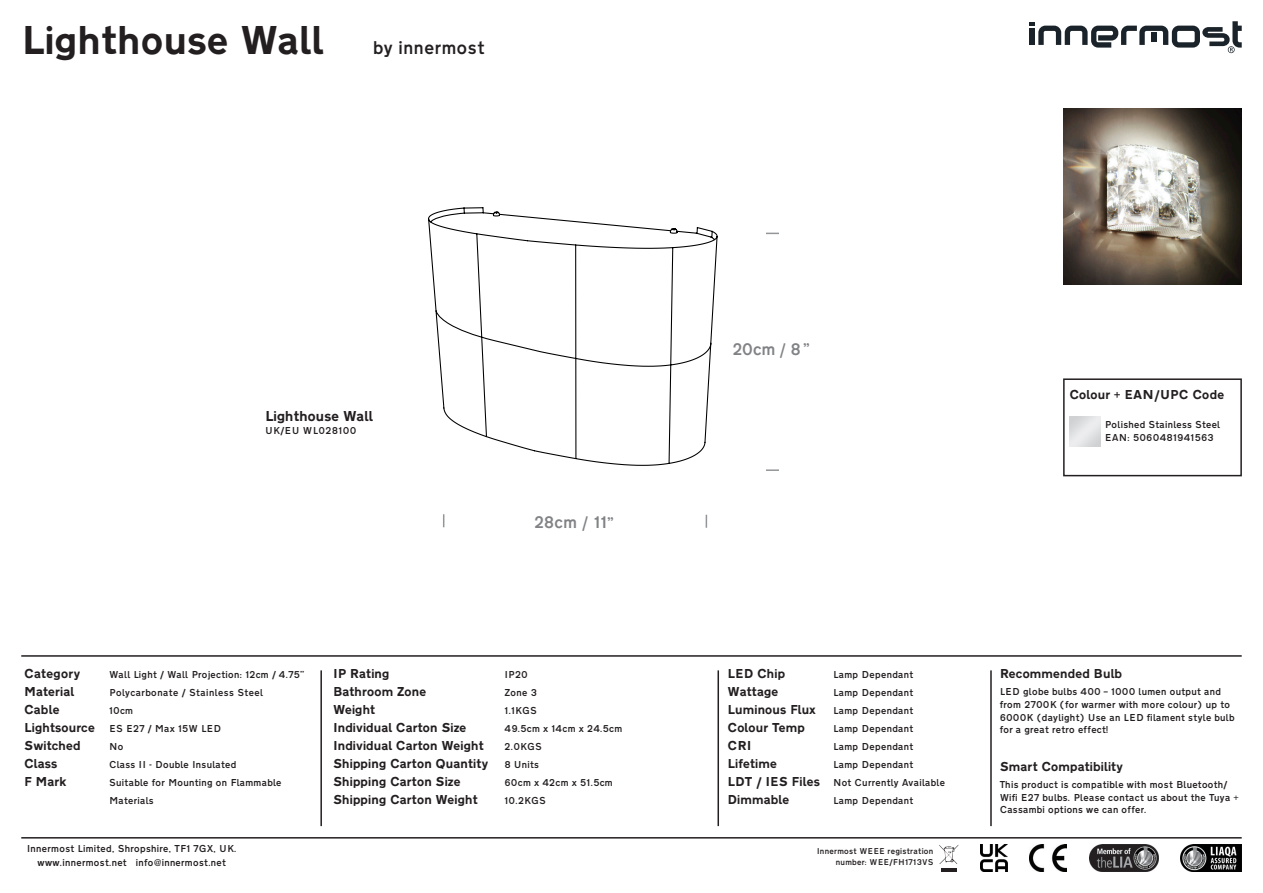
<style>
.page{position:relative;width:1263px;height:893px;background:#fff}
.page>*{position:absolute;margin:0;border:0;box-sizing:border-box;transform-origin:0 0}
.t1{font:700 42px "Transport DOT";color:#231f20}
.t2{font:500 19.5px "Transport DOT";letter-spacing:.01em;color:#231f20}
.t3{font:500 15px "Transport New";letter-spacing:.015em;color:#808285}
.t4{font:700 15px "Transport DOT";color:#231f20}
.t5{font:700 13.5px/18px "Transport DOT";color:#231f20}
.t6{font:500 10.5px/18px "Transport DOT";letter-spacing:.01em;color:#231f20}
.t7{font:500 8.85px/11.4px "Transport DOT";letter-spacing:.01em;color:#231f20;text-align:right}
</style>
<div class="page">
<hr style="left:21px;top:655px;width:1221px;height:2px;background:#231f20">
<hr style="left:21px;top:837px;width:1221px;height:1px;background:#231f20">
<hr style="left:320px;top:670px;width:2px;height:156px;background:#231f20">
<hr style="left:717px;top:670px;width:2px;height:156px;background:#231f20">
<hr style="left:990px;top:670px;width:2px;height:156px;background:#231f20">
<div style="left:1063px;top:378px;width:179px;height:98px;border:2px solid #231f20"></div>
<svg style="left:1029px;top:21px;width:213px;height:32px"></svg>
<img style="left:980px;top:845px;width:27px;height:27px">
<img style="left:1181px;top:845px;width:61px;height:27px">
<img style="left:1030px;top:845px;width:37px;height:27px">
<hr style="left:941px;top:868px;width:15px;height:4px;background:#231f20">
<svg style="left:939px;top:845px;width:19px;height:19px"></svg>
<img style="left:1089px;top:845px;width:69px;height:27px">
<svg style="left:428px;top:207px;width:290px;height:259px"></svg>
<svg style="left:766px;top:233px;width:13px;height:1px"></svg>
<svg style="left:766px;top:469px;width:13px;height:2px"></svg>
<svg style="left:706px;top:515px;width:1px;height:13px"></svg>
<svg style="left:443px;top:514px;width:1px;height:13px"></svg>
<img style="left:1063px;top:108px;width:179px;height:176px">
<p class="t1" style="left:21px;top:16px;width:304px">Lighthouse Wall</p>
<p class="t2" style="left:373px;top:37px;width:113px">by innermost</p>
<p class="t4" style="left:265px;top:407px;width:110px">Lighthouse Wall</p>
<p class="t6" style="left:265px;top:422px;width:93px">UK/EU WL028100</p>
<h3 class="t3" style="left:535px;top:511px;width:81px">28cm / 11”</h3>
<h3 class="t3" style="left:733px;top:338px;width:78px">20cm / 8”</h3>
<p class="t5" style="left:1069px;top:385px;width:156px">Colour + EAN/UPC Code</p>
<p class="t6" style="left:1105px;top:415px;width:117px">Polished Stainless Steel</p>
<p class="t6" style="left:1105px;top:429px;width:111px">EAN: 5060481941563</p>
<p class="t5" style="left:24px;top:664px;width:58px">Category</p>
<p class="t5" style="left:24px;top:682px;width:52px">Material<br>Cable</p>
<p class="t5" style="left:24px;top:718px;width:72px">Lightsource<br>Switched<br>Class<br>F Mark</p>
<p class="t6" style="left:109px;top:665px;width:197px">Wall Light / Wall Projection: 12cm / 4.75”</p>
<p class="t6" style="left:109px;top:683px;width:156px">Polycarbonate / Stainless Steel<br>10cm</p>
<p class="t6" style="left:109px;top:719px;width:174px">ES E27 / Max 15W LED<br>No<br>Class II - Double Insulated<br>Suitable for Mounting on Flammable<br>Materials</p>
<p class="t6" style="left:27px;top:842px;width:212px;line-height:13.5px;text-align:center">Innermost Limited, Shropshire, TF1 7GX, UK. www.innermost.net info@innermost.net</p>
<p class="t5" style="left:728px;top:664px;width:90px">LED Chip<br>Wattage<br>Luminous Flux<br>Colour Temp<br>CRI<br>Lifetime</p>
<p class="t5" style="left:728px;top:772px;width:94px">LDT / IES Files<br>Dimmable</p>
<p class="t5" style="left:333px;top:664px;width:58px">IP Rating</p>
<p class="t5" style="left:1000px;top:664px;width:124px">Recommended Bulb</p>
<p class="t5" style="left:333px;top:682px;width:157px">Bathroom Zone<br>Weight<br>Individual Carton Size<br>Individual Carton Weight<br>Shipping Carton Quantity<br>Shipping Carton Size</p>
<p class="t5" style="left:333px;top:790px;width:146px">Shipping Carton Weight</p>
<p class="t6" style="left:833px;top:665px;width:82px;text-align:justify">Lamp Dependant Lamp Dependant Lamp Dependant Lamp Dependant</p>
<p class="t6" style="left:833px;top:737px;width:113px">Lamp Dependant<br>Lamp Dependant<br>Not Currently Available<br>Lamp Dependant</p>
<p class="t6" style="left:504px;top:666px;width:25px">IP20</p>
<p class="t6" style="left:504px;top:684px;width:120px">Zone 3<br>1.1KGS<br>49.5cm x 14cm x 24.5cm<br>2.0KGS<br>8 Units</p>
<p class="t6" style="left:504px;top:774px;width:110px">60cm x 42cm x 51.5cm<br>10.2KGS</p>
<p class="t6" style="left:1000px;top:686px;width:237px;line-height:12.6px">LED globe bulbs 400 – 1000 lumen output and from 2700K (for warmer with more colour) up to 6000K (daylight) Use an LED filament style bulb for a great retro effect!</p>
<p class="t5" style="left:1000px;top:757px;width:125px">Smart Compatibility</p>
<p class="t6" style="left:1000px;top:778px;width:241px;line-height:12.6px">This product is compatible with most Bluetooth/<br>Wifi E27 bulbs. Please contact us about the Tuya +<br>Cassambi options we can offer.</p>
<p class="t7" style="left:817px;top:845px;width:118px">Innermost WEEE registration number: WEE/FH1713VS</p>
</div>
